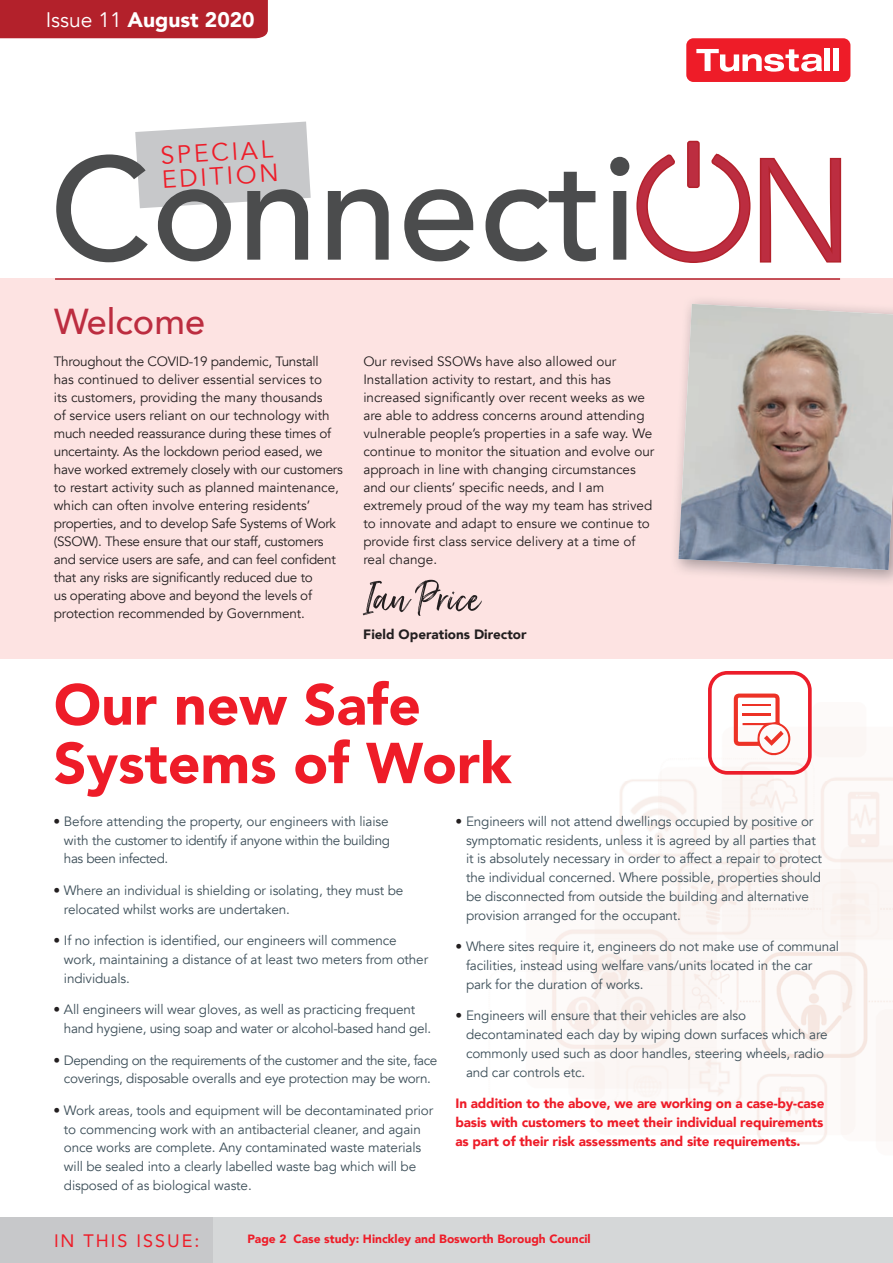
<style>
.page{position:relative;width:893px;height:1263px;background:#fff}
.page>*{position:absolute;margin:0;border:0;box-sizing:border-box;transform-origin:0 0}
.t1{font:500 144.9px "Avenir";color:#4b4c4d}
.t2{font:900 57px/58.5px "Avenir";color:#ee1c28}
.t3{font:52.5px "Just Lovely";color:#231f20}
.t4{font:500 36px "Avenir";color:#bc2d40}
.t5{font:24.75px/24px "Avenir";color:#ee1c28}
.t6{font:900 21px "Avenir";color:#fff}
.t7{font:18px "Avenir";letter-spacing:.11em;color:#ee1c28}
.t8{font:13.5px/18.8px "Avenir";letter-spacing:-.01em;color:#3d4f59}
.t9{font:13.5px/18px "Avenir";letter-spacing:-.02em;color:#231f20}
.t10{font:13.5px/18px "Avenir";color:#231f20}
.t11{font:900 13.5px/18.8px "Avenir";letter-spacing:-.01em;color:#ee1c28;text-align:justify}
.t12{font:13.5px/18.8px "Avenir";letter-spacing:-.03em;color:#3d4f59;text-align:center}
.t13{font:900 13.5px "Avenir";color:#231f20}
.t14{font:900 12px "Avenir";color:#ee1c28}
.s1{font-weight:400}
.s2{color:#231f20}
</style>
<div class="page">
<img style="left:532px;top:727px;width:361px;height:417px">
<div style="left:0;top:279px;width:893px;height:380px;background:#fde3e2"></div>
<hr style="left:55px;top:278px;width:785px;height:2px;background:#b3212b">
<svg style="left:759px;top:157px;width:83px;height:106px"></svg>
<svg style="left:636px;top:153px;width:115px;height:110px"></svg>
<div style="left:688px;top:141px;width:11px;height:46px;background:#bc2d40;border-radius:2px"></div>
<div style="left:687px;top:141px;width:13px;height:47px;border:2px solid #b3212b;border-radius:2px"></div>
<div style="left:0;top:0;width:268px;height:38px;background:#b3212b"></div>
<div style="left:686px;top:38px;width:164px;height:44px;background:#ee1c28;border-radius:7px"></div>
<svg style="left:696px;top:49px;width:126px;height:23px"></svg>
<div style="left:825px;top:49px;width:5px;height:22px;background:#fff"></div>
<div style="left:833px;top:49px;width:6px;height:22px;background:#fff"></div>
<img style="left:678px;top:304px;width:215px;height:266px">
<svg style="left:135px;top:122px;width:176px;height:86px"></svg>
<div style="left:0;top:1217px;width:893px;height:46px;background:#c7c8ca"></div>
<div style="left:213px;top:1217px;width:680px;height:46px;background:#d5d7d8"></div>
<svg style="left:708px;top:671px;width:104px;height:104px"></svg>
<h3 class="t6" style="left:46px;top:2px;width:210px"><span class="s1">Issue 11</span> August 2020</h3>
<h3 class="t5" style="left:160px;top:144px;width:119px;rotate:-3deg">SPECIAL<br>EDITION</h3>
<h1 class="t1" style="left:49px;top:84px;width:589px">Connecti</h1>
<h3 class="t4" style="left:54px;top:290px;width:153px">Welcome</h3>
<p class="t9" style="left:54px;top:353px;width:291px">Throughout the COVID-19 pandemic, Tunstall<br>has continued to deliver essential services to<br>its customers, providing the many thousands<br>of service users reliant on our technology with much needed reassurance during these times of uncertainty. As the lockdown period eased, we have worked extremely closely with our customers to restart activity such as planned maintenance, which can often involve entering residents’ properties, and to develop Safe Systems of Work (SSOW). These ensure that our staff, customers and service users are safe, and can feel confident that any risks are significantly reduced due to<br>us operating above and beyond the levels of protection recommended by Government.</p>
<p class="t10" style="left:363px;top:353px;width:292px">Our revised SSOWs have also allowed our Installation activity to restart, and this has increased significantly over recent weeks as we are able to address concerns around attending vulnerable people’s properties in a safe way. We continue to monitor the situation and evolve our approach in line with changing circumstances and our clients’ specific needs, and I am extremely proud of the way my team has strived to innovate and adapt to ensure we continue to provide first class service delivery at a time of real change.</p>
<h3 class="t3" style="left:363px;top:566px;width:118px">Ian Price</h3>
<p class="t13" style="left:363px;top:623px;width:165px">Field Operations Director</p>
<h2 class="t2" style="left:54px;top:674px;width:459px">Our new Safe<br>Systems of Work</h2>
<p class="t8" style="left:64px;top:812px;width:328px;text-align:justify;text-indent:-11px"><span class="s2">•</span> Before attending the property, our engineers with liaise with the customer to identify if anyone within the building has been infected.</p>
<p class="t8" style="left:64px;top:881px;width:341px;text-indent:-11px"><span class="s2">•</span> Where an individual is shielding or isolating, they must be relocated whilst works are undertaken.</p>
<p class="t8" style="left:64px;top:931px;width:366px;text-indent:-11px"><span class="s2">•</span> If no infection is identified, our engineers will commence work, maintaining a distance of at least two meters from other individuals.</p>
<p class="t8" style="left:64px;top:1000px;width:369px;text-indent:-11px"><span class="s2">•</span> All engineers will wear gloves, as well as practicing frequent hand hygiene, using soap and water or alcohol-based hand gel.</p>
<p class="t12" style="left:53px;top:1051px;width:386px"><span class="s2">•</span> Depending on the requirements of the customer and the site, face coverings, disposable overalls and eye protection may be worn.</p>
<p class="t8" style="left:64px;top:1101px;width:371px;text-indent:-11px"><span class="s2">•</span> Work areas, tools and equipment will be decontaminated prior to commencing work with an antibacterial cleaner, and again once works are complete. Any contaminated waste materials will be sealed into a clearly labelled waste bag which will be disposed of as biological waste.</p>
<p class="t8" style="left:466px;top:812px;width:358px;text-indent:-11px"><span class="s2">•</span> Engineers will not attend dwellings occupied by positive or symptomatic residents, unless it is agreed by all parties that it is absolutely necessary in order to affect a repair to protect the individual concerned. Where possible, properties should be disconnected from outside the building and alternative provision arranged for the occupant.</p>
<p class="t8" style="left:466px;top:937px;width:375px;text-indent:-11px"><span class="s2">•</span> Where sites require it, engineers do not make use of communal facilities, instead using welfare vans/units located in the car park for the duration of works.</p>
<p class="t8" style="left:466px;top:1006px;width:363px;text-indent:-11px"><span class="s2">•</span> Engineers will ensure that their vehicles are also decontaminated each day by wiping down surfaces which are commonly used such as door handles, steering wheels, radio and car controls etc.</p>
<p class="t11" style="left:455px;top:1093px;width:370px">In addition to the above, we are working on a case-by-case basis with customers to meet their individual requirements as part of their risk assessments and site requirements.</p>
<h3 class="t7" style="left:54px;top:1226px;width:147px">IN THIS ISSUE:</h3>
<p class="t14" style="left:247px;top:1229px;width:345px">Page 2 Case study: Hinckley and Bosworth Borough Council</p>
</div>
